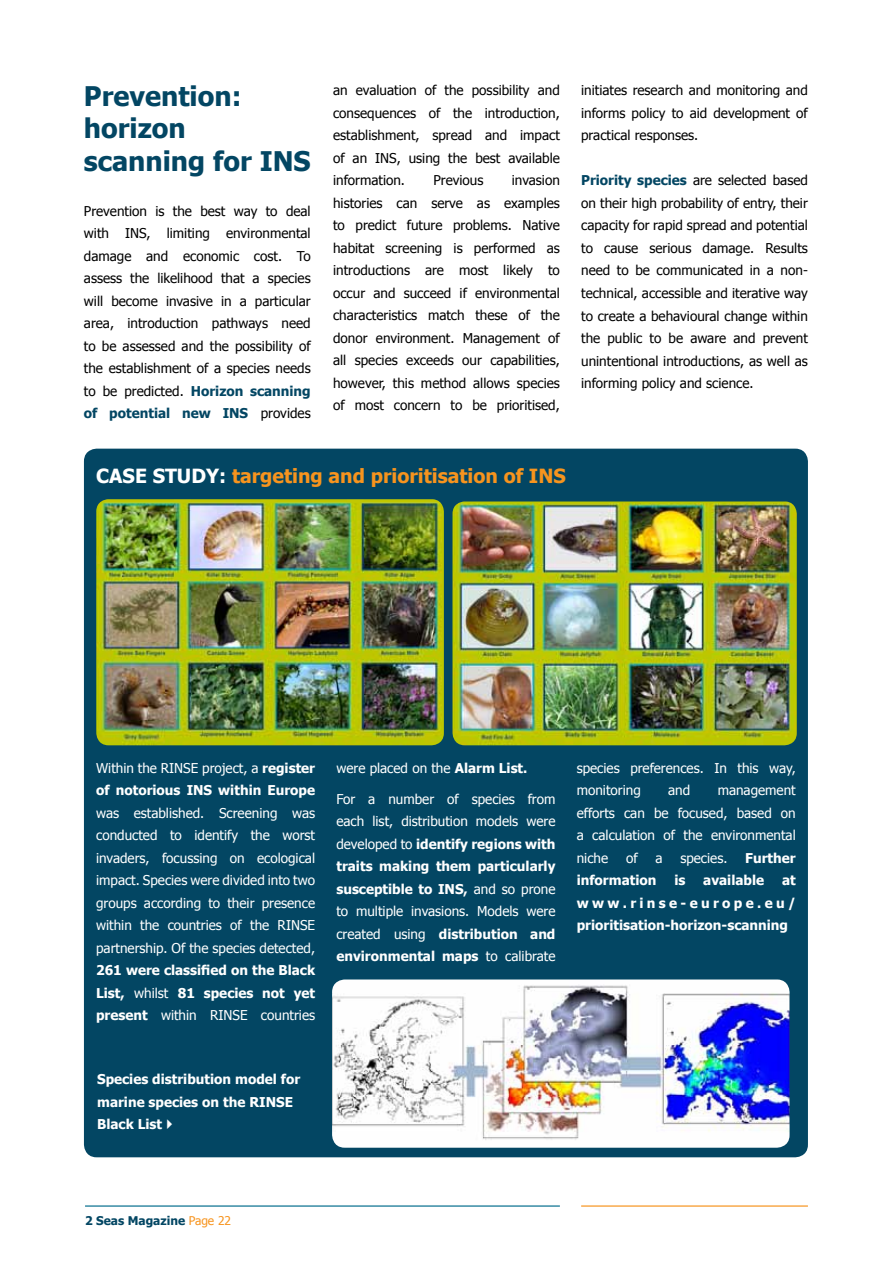
<style>
.page{position:relative;width:893px;height:1263px;background:#fff}
.page>*{position:absolute;margin:0;border:0;box-sizing:border-box;transform-origin:0 0}
.t1{font:700 27px/32.4px "Tahoma";color:#034663}
.t2{font:700 19.5px "Tahoma";color:#f7941e}
.t3{font:13.5px/22.5px "Tahoma";color:#000;text-align:justify}
.t4{font:13.5px/22.5px "Tahoma";color:#fff;text-align:justify}
.t5{font:700 13.5px/22.5px "Tahoma";color:#fff}
.t6{font:700 12px "Tahoma";color:#034663}
.s1{font-weight:700;color:#034663}
.s2{color:#fff}
.s3{font-weight:400}
.s4{font-weight:700}
.s5{font-weight:400;color:#f7941e}
</style>
<div class="page">
<hr style="left:581px;top:1205px;width:227px;height:1px;background:#f7941e">
<div style="left:84px;top:449px;width:724px;height:708px;background:#034663;border-radius:13px"></div>
<img style="left:96px;top:499px;width:348px;height:246px">
<img style="left:452px;top:501px;width:345px;height:244px">
<img style="left:332px;top:979px;width:458px;height:169px">
<h1 class="t1" style="left:84px;top:79px;width:228px">Prevention: horizon scanning for INS</h1>
<p class="t3" style="left:84px;top:199px;width:228px">Prevention is the best way to deal with INS, limiting environmental damage and economic cost. To assess the likelihood that a species will become invasive in a particular area, introduction pathways need to be assessed and the possibility of the establishment of a species needs to be predicted. <span class="s1">Horizon scanning of potential new INS</span> provides</p>
<p class="t3" style="left:333px;top:79px;width:228px">an evaluation of the possibility and consequences of the introduction, establishment, spread and impact of an INS, using the best available information.</p>
<p class="t3" style="left:333px;top:169px;width:228px;text-indent:179px">invasion histories can serve as examples to predict future problems. Native habitat screening is performed as introductions are most likely to occur and succeed if environmental characteristics match these of the donor environment. Management of all species exceeds our capabilities, however, this method allows species of most concern to be prioritised,</p>
<p class="t3" style="left:433px;top:169px;width:52px">Previous</p>
<p class="t3" style="left:581px;top:79px;width:228px">initiates research and monitoring and informs policy to aid development of practical responses.</p>
<p class="t3" style="left:581px;top:169px;width:228px"><span class="s1">Priority species</span> are selected based on their high probability of entry, their capacity for rapid spread and potential to cause serious damage. Results need to be communicated in a non&shy;technical, accessible and iterative way to create a behavioural change within the public to be aware and prevent unintentional introductions, as well as informing policy and science.</p>
<h2 class="t2" style="left:96px;top:463px;width:471px"><span class="s2">CASE STUDY:</span> targeting and prioritisation of INS</h2>
<p class="t5" style="left:96px;top:756px;width:221px"><span class="s3">Within the RINSE project, a</span> register of notorious INS within Europe</p>
<p class="t4" style="left:96px;top:801px;width:221px">was established. Screening was conducted to identify the worst invaders, focussing on ecological impact. Species were divided into two groups according to their presence within the countries of the RINSE partnership. Of the species detected,</p>
<p class="t5" style="left:96px;top:959px;width:221px;text-align:justify">261 were classified on the Black List, <span class="s3">whilst</span> 81 species not yet present <span class="s3">within RINSE countries</span></p>
<p class="t5" style="left:97px;top:1067px;width:205px">Species distribution model for marine species on the RINSE<br>Black List</p>
<p class="t4" style="left:336px;top:756px;width:193px">were placed on the <span class="s4">Alarm List.</span></p>
<p class="t4" style="left:336px;top:787px;width:221px">For a number of species from each list, distribution models were developed to <span class="s4">identify regions with traits making them particularly susceptible to INS,</span> and so prone to multiple invasions. Models were created using <span class="s4">distribution and environmental maps</span> to calibrate</p>
<p class="t4" style="left:577px;top:756px;width:221px">species preferences. In this way, monitoring</p>
<p class="t4" style="left:668px;top:779px;width:24px">and</p>
<p class="t4" style="left:577px;top:779px;width:221px;text-indent:141px">management efforts can be focused, based on a calculation of the environmental niche</p>
<p class="t4" style="left:626px;top:846px;width:13px">of</p>
<p class="t4" style="left:655px;top:846px;width:9px">a</p>
<p class="t4" style="left:680px;top:846px;width:49px">species.</p>
<p class="t5" style="left:745px;top:846px;width:52px">Further</p>
<p class="t5" style="left:577px;top:869px;width:81px">information</p>
<p class="t5" style="left:674px;top:869px;width:13px">is</p>
<p class="t5" style="left:703px;top:869px;width:62px">available</p>
<p class="t5" style="left:577px;top:869px;width:221px;text-align:justify;text-indent:205px">at www.rinse-europe.eu/ prioritisation-horizon-scanning</p>
<p class="t6" style="left:85px;top:1213px;width:148px">2 Seas Magazine <span class="s5">Page 22</span></p>
</div>
